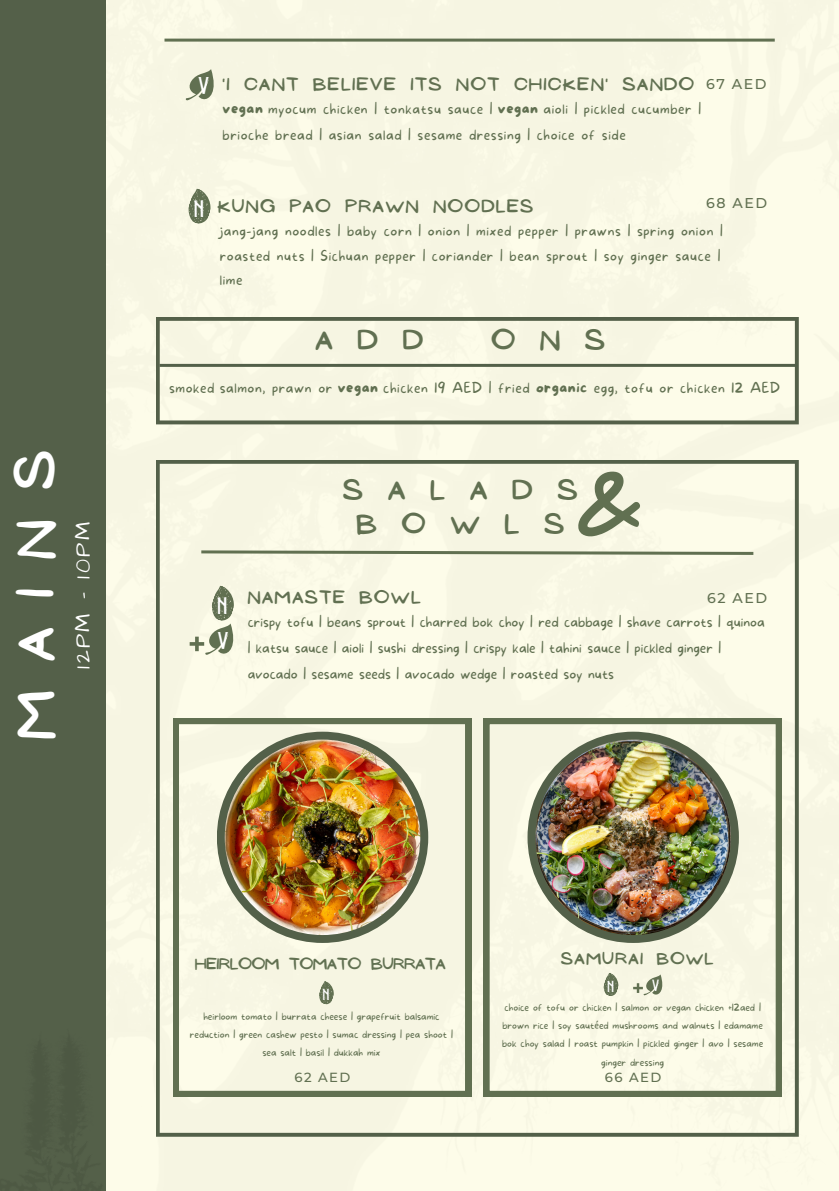
<style>
.page{position:relative;width:839px;height:1191px;background:#fff}
.page>*{position:absolute;margin:0;border:0;box-sizing:border-box;transform-origin:0 0}
.t1{font:84.8px "NF Ananias Bold";color:#617051}
.t2{font:49.2px "NF Ananias Bold";letter-spacing:.62em;color:#fff}
.t3{font:25.2px/34.4px "NF Ananias Bold";letter-spacing:1em;color:#617051;text-align:center}
.t4{font:22.2px "Architects Daughter";letter-spacing:.11em;color:#fff}
.t5{font:19.8px "Montagna LTD";color:#fff}
.t6{font:19.2px "Montagna LTD";color:#fff}
.t7{font:16.2px "NF Ananias Bold";letter-spacing:.11em;color:#617051}
.t8{font:15px "NF Ananias Bold";letter-spacing:.11em;color:#617051}
.t9{font:14.4px "NF Ananias Bold";color:#617051}
.t10{font:100 14.2px/24.8px "More Sugar";letter-spacing:.04em;color:#617051}
.t11{font:100 14.2px/26px "More Sugar";color:#617051}
.t12{font:500 14.2px "Montserrat";letter-spacing:.11em;color:#617051}
.t13{font:500 13.2px "Montserrat";letter-spacing:.11em;color:#617051}
.t14{font:13.2px "Montagna LTD";color:#fff}
.t15{font:12.8px "Montagna LTD";color:#fff}
.t16{font:100 10px/18.4px "More Sugar";color:#617051;text-align:center}
.s1{font-weight:400}
</style>
<div class="page">
<div style="left:105px;top:0;width:733px;height:1191px;background:#f7f6e3"></div>
<div style="left:156px;top:460px;width:642px;height:677px;background:#f7f6e3"></div>
<svg style="left:185px;top:69px;width:33px;height:31px"></svg>
<svg style="left:198px;top:549px;width:558px;height:7px;background:#b8bea5"></svg>
<svg style="left:156px;top:317px;width:642px;height:107px;background:#ebebd8"></svg>
<hr style="left:159px;top:364px;width:638px;height:3px;background:#536049">
<div style="left:0;top:0;width:105px;height:1191px;background:#546049"></div>
<hr style="left:164px;top:39px;width:610px;height:3px;background:#617051">
<svg style="left:483px;top:718px;width:298px;height:378px;background:#e9ead5"></svg>
<svg style="left:633px;top:974px;width:32px;height:21px"></svg>
<svg style="left:600px;top:972px;width:22px;height:26px"></svg>
<svg style="left:173px;top:718px;width:298px;height:378px;background:#eaead6"></svg>
<div style="left:217px;top:732px;width:211px;height:211px;background:#536049;border-radius:50%"></div>
<img style="left:225px;top:740px;width:195px;height:195px;border-radius:50%">
<div style="left:527px;top:732px;width:211px;height:211px;background:#536049;border-radius:50%"></div>
<img style="left:535px;top:740px;width:196px;height:195px;border-radius:50%">
<img style="left:105px;top:982px;width:78px;height:209px">
<svg style="left:184px;top:187px;width:32px;height:39px"></svg>
<svg style="left:190px;top:584px;width:49px;height:71px;background:#c7ccb5"></svg>
<svg style="left:316px;top:980px;width:21px;height:26px"></svg>
<p class="t2" style="left:7px;top:739px;width:289px;rotate:-90deg">mains</p>
<p class="t4" style="left:68px;top:669px;width:148px;rotate:-90deg">12PM - 10PM</p>
<h4 class="t7" style="left:222px;top:75px;width:473px">'I CANT BELIEVE ITS NOT CHICKEN' SANDO</h4>
<h5 class="t10" style="left:222px;top:97px;width:480px;line-height:26px"><span class="s1">vegan</span> myocum chicken | tonkatsu sauce | <span class="s1">vegan</span> aioli | pickled cucumber | brioche bread | asian salad | sesame dressing | choice of side</h5>
<p class="t5" style="left:198px;top:77px;width:12px">V</p>
<p class="t12" style="left:706px;top:75px;width:62px">67 AED</p>
<h6 class="t6" style="left:193px;top:200px;width:13px">N</h6>
<h5 class="t12" style="left:706px;top:195px;width:63px">68 AED</h5>
<p class="t7" style="left:217px;top:197px;width:317px">KUNG PAO PRAWN NOODLES</p>
<h4 class="t10" style="left:220px;top:219px;width:504px">jang-jang noodles | baby corn | onion | mixed pepper | prawns | spring onion | roasted nuts | Sichuan pepper | coriander | bean sprout | soy ginger sauce | lime</h4>
<p class="t3" style="left:315px;top:323px;width:109px">ADD</p>
<p class="t3" style="left:491px;top:323px;width:115px">ONS</p>
<h2 class="t10" style="left:169px;top:376px;width:612px">smoked salmon, prawn or <span class="s1">vegan</span> chicken 19 AED | fried <span class="s1">organic</span> egg, tofu or chicken 12 AED</h2>
<h1 class="t3" style="left:343px;top:473px;width:235px">SALADS<br>BOWLS</h1>
<h3 class="t1" style="left:577px;top:448px;width:65px">&amp;</h3>
<p class="t6" style="left:216px;top:597px;width:13px">N</p>
<p class="t5" style="left:218px;top:632px;width:12px">V</p>
<p class="t7" style="left:248px;top:588px;width:174px">NAMASTE BOWL</p>
<p class="t12" style="left:707px;top:590px;width:62px">62 AED</p>
<p class="t11" style="left:248px;top:609px;width:518px">crispy tofu | beans sprout | charred bok choy | red cabbage | shave carrots | quinoa | katsu sauce | aioli | sushi dressing | crispy kale | tahini sauce | pickled ginger | avocado | sesame seeds | avocado wedge | roasted soy nuts</p>
<h4 class="t9" style="left:195px;top:956px;width:252px">HEIRLOOM TOMATO BURRATA</h4>
<p class="t15" style="left:322px;top:989px;width:9px">N</p>
<p class="t16" style="left:190px;top:1007px;width:264px">heirloom tomato | burrata cheese | grapefruit balsamic reduction | green cashew pesto | sumac dressing | pea shoot | sea salt | basil | dukkah mix</p>
<p class="t13" style="left:294px;top:1070px;width:57px">62 AED</p>
<p class="t8" style="left:561px;top:950px;width:154px">SAMURAI BOWL</p>
<p class="t15" style="left:606px;top:981px;width:9px">N</p>
<p class="t14" style="left:652px;top:980px;width:9px">V</p>
<h2 class="t16" style="left:502px;top:998px;width:262px">choice of tofu or chicken | salmon or vegan chicken +12aed | brown rice | soy sautéed mushrooms and walnuts | edamame bok choy salad | roast pumpkin | pickled ginger | avo | sesame ginger dressing</h2>
<h5 class="t13" style="left:605px;top:1070px;width:58px">66 AED</h5>
</div>
